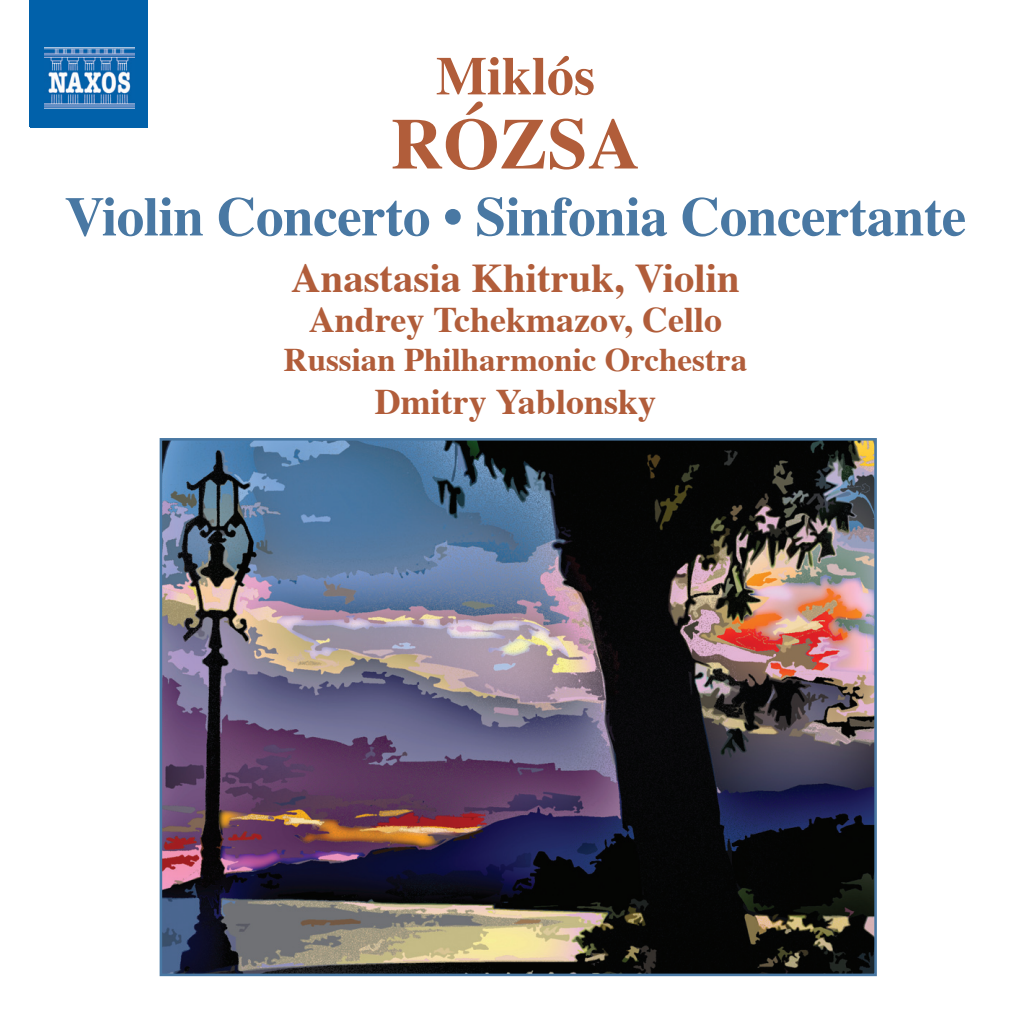
<style>
.page{position:relative;width:1029px;height:1021px;background:#fff}
.page>*{position:absolute;margin:0;border:0;box-sizing:border-box;transform-origin:0 0}
.t1{font:700 72px "Times";color:#b15d3a}
.t2{font:700 55.2px "Times";letter-spacing:-.01em;color:#4978a3}
.t3{font:700 54px "Times";color:#b15d3a}
.t4{font:700 40.8px "Times";color:#b15d3a}
.t5{font:700 36px "Times";color:#b15d3a}
.t6{font:700 33px "Times";color:#b15d3a}
</style>
<div class="page">
<img style="left:29px;top:0;width:848px;height:977px">
<h3 class="t3" style="left:436px;top:54px;width:161px">Miklós</h3>
<h1 class="t1" style="left:391px;top:114px;width:249px">RÓZSA</h1>
<h2 class="t2" style="left:65px;top:194px;width:903px">Violin Concerto • Sinfonia Concertante</h2>
<p class="t4" style="left:291px;top:262px;width:450px">Anastasia Khitruk, Violin</p>
<p class="t5" style="left:309px;top:304px;width:414px">Andrey Tchekmazov, Cello</p>
<p class="t6" style="left:284px;top:346px;width:465px">Russian Philharmonic Orchestra</p>
<p class="t5" style="left:375px;top:387px;width:282px">Dmitry Yablonsky</p>
</div>
